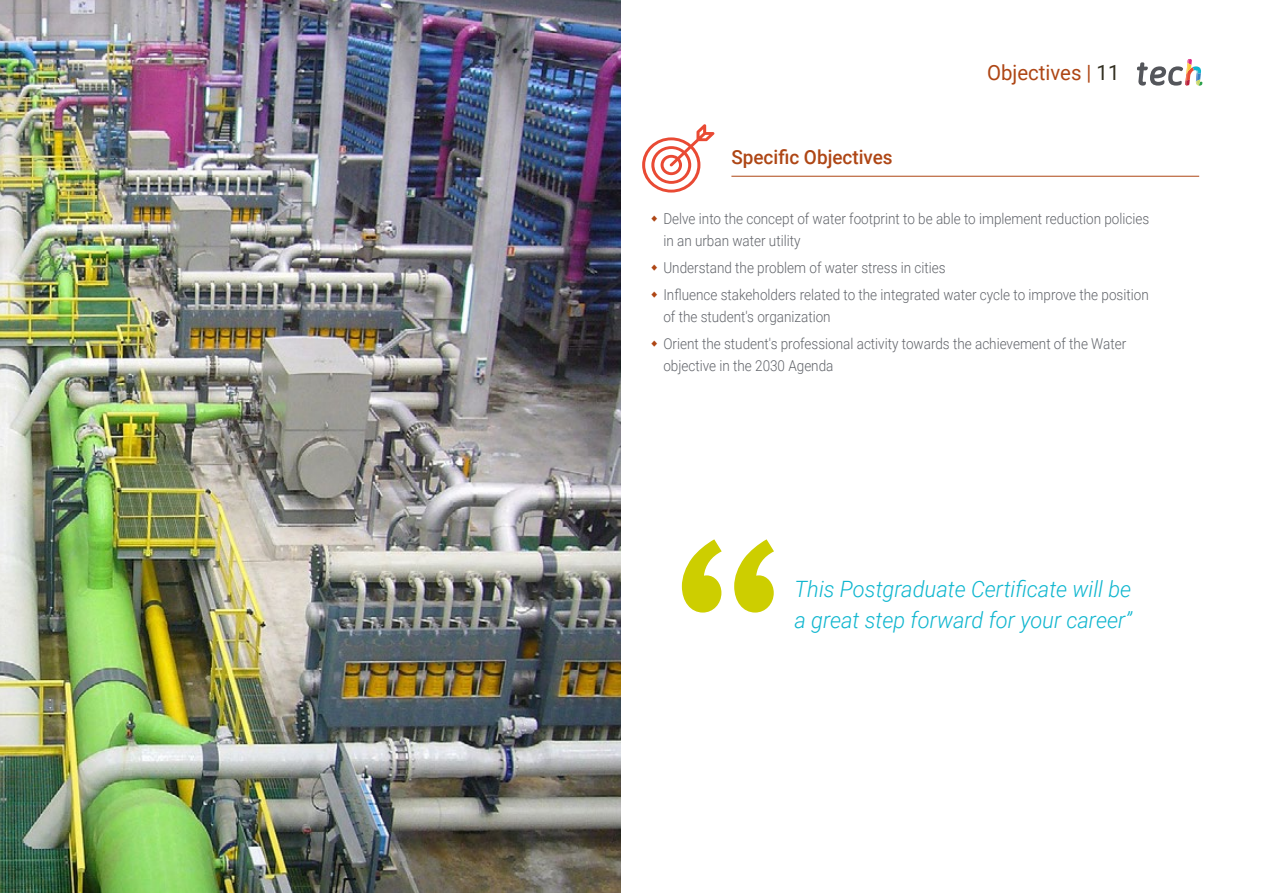
<style>
.page{position:relative;width:1263px;height:893px;background:#fff}
.page>*{position:absolute;margin:0;border:0;box-sizing:border-box;transform-origin:0 0}
.t1{font:italic 300 22.5px/31.5px "Roboto";color:#0fb6cf}
.t2{font:21px "Roboto";color:#ae4615}
.t3{font:500 19.5px "Roboto";color:#ae4615}
.t4{font:300 15px/26.7px "Roboto";color:#61646a;scale:.9 1}
.s1{color:#312e20}
</style>
<div class="page">
<hr style="left:731px;top:176px;width:468px;height:1px;background:#ae4615">
<svg style="left:642px;top:124px;width:72px;height:69px"></svg>
<img style="left:0;top:0;width:621px;height:893px">
<svg style="left:1137px;top:59px;width:65px;height:27px"></svg>
<svg style="left:682px;top:539px;width:92px;height:74px"></svg>
<h3 class="t3" style="left:731px;top:144px;width:163px">Specific Objectives</h3>
<h2 class="t2" style="left:987px;top:57px;width:134px">Objectives | <span class="s1">11</span></h2>
<p class="t4" style="left:663px;top:207px;width:541px;line-height:22.5px">Delve into the concept of water footprint to be able to implement reduction policies in an urban water utility</p>
<p class="t4" style="left:663px;top:254px;width:541px">Understand the problem of water stress in cities<br>Influence stakeholders related to the integrated water cycle to improve the position</p>
<p class="t4" style="left:663px;top:303px;width:516px">of the student's organization<br>Orient the student's professional activity towards the achievement of the Water</p>
<p class="t4" style="left:663px;top:352px;width:190px">objective in the 2030 Agenda</p>
<h1 class="t1" style="left:794px;top:572px;width:339px">This Postgraduate Certificate will be a great step forward for your career”</h1>
</div>
